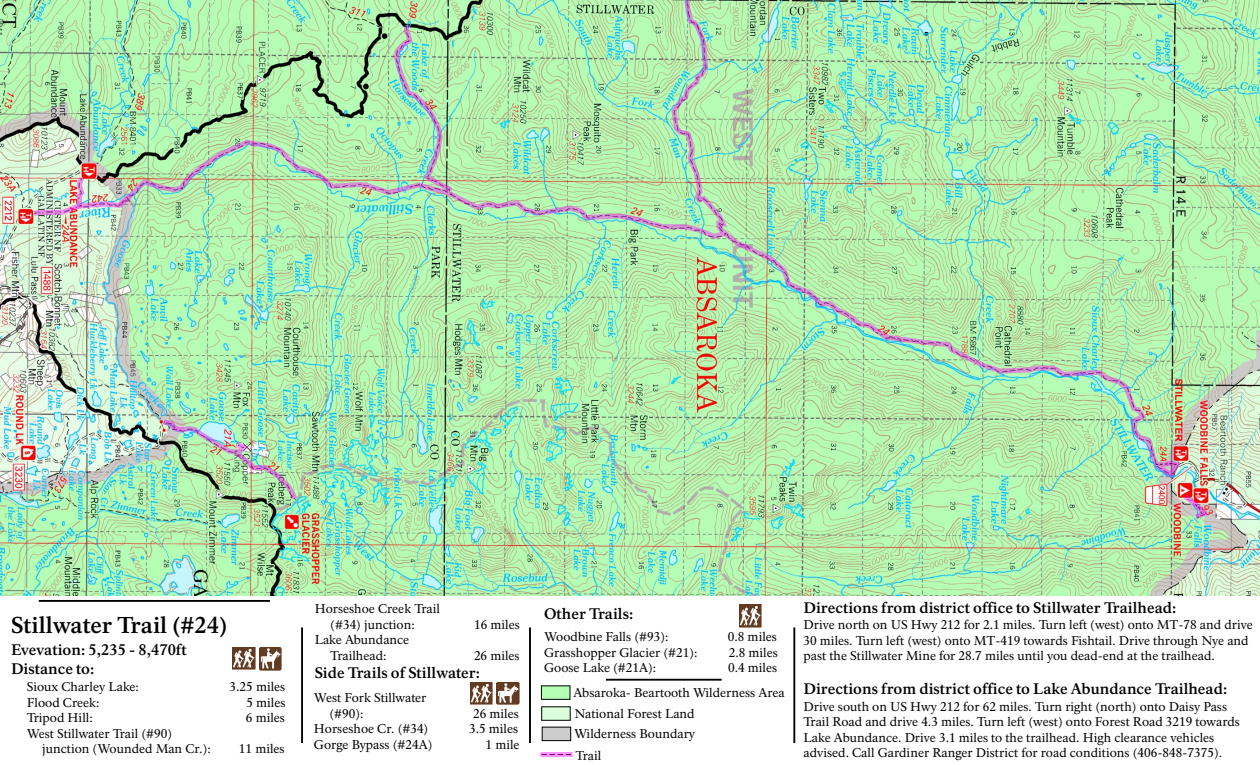
<style>
.page{position:relative;width:1260px;height:765px;background:#fff}
.page>*{position:absolute;margin:0;border:0;box-sizing:border-box;transform-origin:0 0}
.t1{font:700 22.5px "Rawlinson";color:#000}
.t2{font:700 15px/19.2px "Rawlinson";color:#000}
.t3{font:12.5px/15.5px "Rawlinson";color:#000}
.t4{font:italic 8.75px "Arial";color:#f00}
</style>
<div class="page">
<img style="left:0;top:0;width:1260px;height:595px">
<hr style="left:793px;top:627px;width:2px;height:116px;background:#000">
<svg style="left:541px;top:686px;width:29px;height:14px"></svg>
<svg style="left:541px;top:707px;width:30px;height:14px"></svg>
<svg style="left:542px;top:727px;width:29px;height:14px"></svg>
<hr style="left:39px;top:600px;width:231px;height:2px;background:#000">
<img style="left:233px;top:648px;width:22px;height:22px">
<img style="left:259px;top:648px;width:23px;height:22px">
<hr style="left:606px;top:679px;width:116px;height:2px;background:#000">
<hr style="left:301px;top:627px;width:2px;height:116px;background:#000">
<hr style="left:529px;top:627px;width:2px;height:116px;background:#000">
<div style="left:540px;top:752px;width:33px;height:5px;background:#f0f;opacity:.42"></div>
<img style="left:391px;top:20px;width:63px;height:117px">
<svg style="left:669px;top:0;width:62px;height:137px;background:#b0e1b0"></svg>
<svg style="left:28px;top:199px;width:46px;height:21px"></svg>
<svg style="left:158px;top:482px;width:144px;height:23px;background:#a1d19e"></svg>
<svg style="left:1178px;top:490px;width:35px;height:33px"></svg>
<img style="left:739px;top:605px;width:23px;height:22px">
<img style="left:470px;top:682px;width:23px;height:22px">
<img style="left:497px;top:682px;width:22px;height:23px">
<img style="left:74px;top:137px;width:1110px;height:345px">
<p class="t4" style="left:1167px;top:446px;width:17px;rotate:90deg">24A</p>
<h1 class="t1" style="left:11px;top:616px;width:218px">Stillwater Trail (#24)</h1>
<p class="t2" style="left:11px;top:642px;width:177px">Evevation: 5,235 - 8,470ft<br>Distance to:</p>
<p class="t3" style="left:27px;top:680px;width:114px">Sioux Charley Lake:</p>
<p class="t3" style="left:230px;top:680px;width:57px">3.25 miles</p>
<p class="t3" style="left:27px;top:696px;width:74px">Flood Creek:</p>
<p class="t3" style="left:246px;top:696px;width:41px">5 miles</p>
<p class="t3" style="left:27px;top:711px;width:68px">Tripod Hill:</p>
<p class="t3" style="left:246px;top:711px;width:41px">6 miles</p>
<p class="t3" style="left:42px;top:727px;width:170px;text-indent:-16px">West Stillwater Trail (#90) junction (Wounded Man Cr.):</p>
<p class="t3" style="left:239px;top:742px;width:47px">11 miles</p>
<p class="t3" style="left:330px;top:603px;width:111px;text-indent:-16px">Horseshoe Creek Trail (#34) junction:</p>
<p class="t3" style="left:474px;top:618px;width:47px">16 miles</p>
<p class="t3" style="left:315px;top:634px;width:96px;text-align:center">Lake Abundance<br>Trailhead:</p>
<p class="t3" style="left:474px;top:649px;width:47px">26 miles</p>
<p class="t2" style="left:315px;top:665px;width:167px">Side Trails of Stillwater:</p>
<p class="t3" style="left:330px;top:691px;width:98px;text-indent:-16px">West Fork Stillwater (#90):</p>
<p class="t3" style="left:473px;top:707px;width:47px">26 miles</p>
<p class="t3" style="left:314px;top:722px;width:116px">Horseshoe Cr. (#34)</p>
<p class="t3" style="left:469px;top:722px;width:51px">3.5 miles</p>
<p class="t3" style="left:314px;top:738px;width:120px">Gorge Bypass (#24A)</p>
<p class="t3" style="left:486px;top:738px;width:36px">1 mile</p>
<p class="t2" style="left:544px;top:606px;width:91px">Other Trails:</p>
<p class="t3" style="left:544px;top:630px;width:126px">Woodbine Falls (#93):</p>
<p class="t3" style="left:728px;top:630px;width:51px">0.8 miles</p>
<p class="t3" style="left:544px;top:646px;width:155px">Grasshopper Glacier (#21):</p>
<p class="t3" style="left:729px;top:646px;width:51px">2.8 miles</p>
<p class="t3" style="left:544px;top:661px;width:114px">Goose Lake (#21A):</p>
<p class="t3" style="left:728px;top:661px;width:51px">0.4 miles</p>
<p class="t3" style="left:574px;top:684px;width:213px;line-height:20.6px">Absaroka- Beartooth Wilderness Area<br>National Forest Land</p>
<p class="t3" style="left:576px;top:749px;width:27px">Trail</p>
<p class="t3" style="left:574px;top:727px;width:122px">Wilderness Boundary</p>
<p class="t2" style="left:804px;top:599px;width:375px">Directions from district office to Stillwater Trailhead:</p>
<p class="t3" style="left:804px;top:619px;width:451px">Drive north on US Hwy 212 for 2.1 miles. Turn left (west) onto MT-78 and drive<br>30 miles. Turn left (west) onto MT-419 towards Fishtail. Drive through Nye and past the Stillwater Mine for 28.7 miles until you dead-end at the trailhead.</p>
<p class="t2" style="left:804px;top:681px;width:425px">Directions from district office to Lake Abundance Trailhead:</p>
<p class="t3" style="left:804px;top:700px;width:438px">Drive south on US Hwy 212 for 62 miles. Turn right (north) onto Daisy Pass Trail Road and drive 4.3 miles. Turn left (west) onto Forest Road 3219 towards Lake Abundance. Drive 3.1 miles to the trailhead. High clearance vehicles advised. Call Gardiner Ranger District for road conditions (406-848-7375).</p>
</div>
